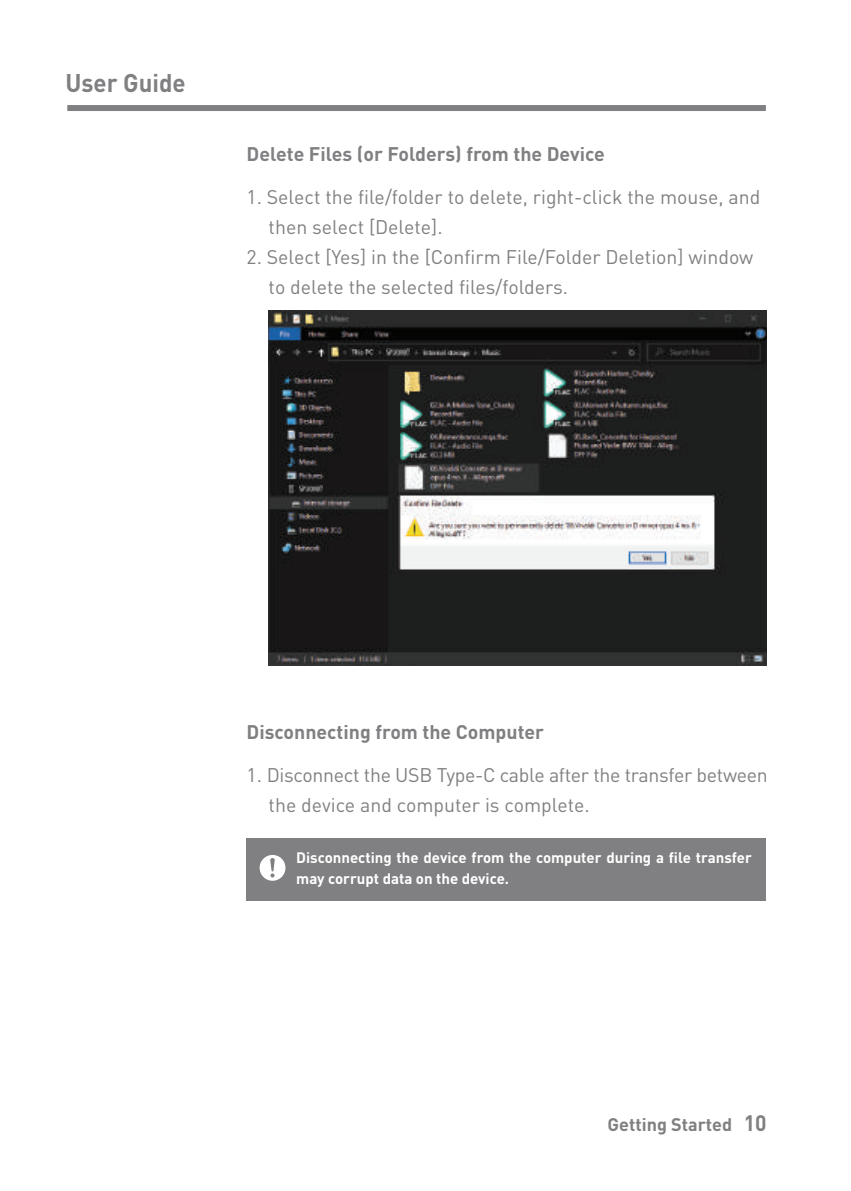
<style>
.page{position:relative;width:851px;height:1191px;background:#fff}
.page>*{position:absolute;margin:0;border:0;box-sizing:border-box;transform-origin:0 0}
.t1{font:700 25.2px "DINOT";color:#808083;scale:.95 1}
.t2{font:19.5px/30px "DINOT";color:#808083}
.t3{font:700 19.5px "DINOT";color:#808083}
.t4{font:700 18px "DINOT";color:#808083}
.t5{font:700 15px/21px "DINOT";color:#fff}
.s1{font-size:22.2px}
</style>
<div class="page">
<img style="left:268px;top:311px;width:498px;height:354px">
<div style="left:298px;top:485px;width:32px;height:7px;background:#171617"></div>
<div style="left:385px;top:348px;width:111px;height:9px;background:#171617"></div>
<img style="left:386px;top:348px;width:116px;height:9px">
<img style="left:299px;top:485px;width:23px;height:8px">
<div style="left:67px;top:105px;width:698px;height:6px;background:#808083"></div>
<div style="left:246px;top:838px;width:519px;height:62px;background:#808083"></div>
<svg style="left:259px;top:855px;width:26px;height:25px"></svg>
<p class="t1" style="left:65px;top:66px;width:128px">User Guide</p>
<p class="t3" style="left:246px;top:142px;width:360px">Delete Files (or Folders) from the Device</p>
<p class="t2" style="left:268px;top:182px;width:493px;text-indent:-22px">1. Select the file/folder to delete, right-click the mouse, and then select [Delete].</p>
<p class="t2" style="left:268px;top:242px;width:486px;text-indent:-22px">2. Select [Yes] in the [Confirm File/Folder Deletion] window to delete the selected files/folders.</p>
<p class="t3" style="left:246px;top:719px;width:299px">Disconnecting from the Computer</p>
<p class="t2" style="left:268px;top:759px;width:500px;text-indent:-22px">1. Disconnect the USB Type-C cable after the transfer between the device and computer is complete.</p>
<p class="t5" style="left:296px;top:847px;width:457px">Disconnecting the device from the computer during a file transfer may corrupt data on the device.</p>
<p class="t4" style="left:607px;top:1112px;width:160px">Getting Started <span class="s1">10</span></p>
</div>
